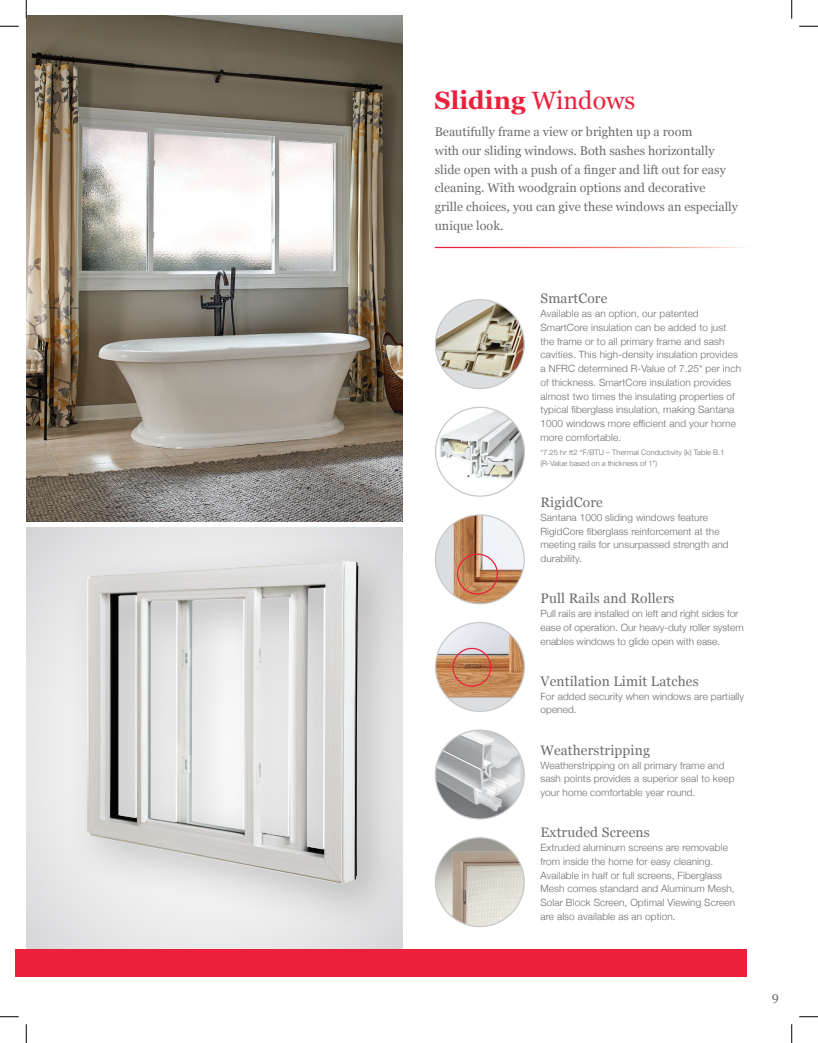
<style>
.page{position:relative;width:818px;height:1043px;background:#fff}
.page>*{position:absolute;margin:0;border:0;box-sizing:border-box;transform-origin:0 0}
.t1{font:700 25px "Georgia";color:#ec203b}
.t2{font:13.75px "Georgia";letter-spacing:.01em;color:#6c6d70}
.t3{font:12.5px/18.8px "Georgia";color:#6c6d70}
.t4{font:300 10px/13.8px "Helvetica Neue";letter-spacing:.01em;color:#6c6d70}
.t5{font:300 7.5px/11.2px "Helvetica Neue";letter-spacing:.01em;color:#6c6d70}
.s1{font-weight:400}
</style>
<div class="page">
<div style="left:26px;top:527px;width:376px;height:435px;background:#e5e6e7"></div>
<img style="left:26px;top:15px;width:376px;height:506px">
<div style="left:435px;top:300px;width:89px;height:88px;background:#dcdddf;border-radius:50%"></div>
<img style="left:435px;top:302px;width:88px;height:76px">
<img style="left:435px;top:730px;width:89px;height:89px;border-radius:44px">
<img style="left:435px;top:837px;width:89px;height:89px;border-radius:44px">
<img style="left:435px;top:407px;width:89px;height:89px;border-radius:44px">
<div style="left:435px;top:515px;width:89px;height:88px;background:#dcdddf;border-radius:50%"></div>
<img style="left:454px;top:516px;width:69px;height:87px">
<div style="left:457px;top:553px;width:41px;height:41px;border:1px solid #ec203b;border-radius:50%"></div>
<div style="left:435px;top:622px;width:89px;height:89px;background:#dcdddf;border-radius:50%"></div>
<img style="left:435px;top:622px;width:89px;height:75px">
<div style="left:452px;top:648px;width:39px;height:38px;border:1px solid #ec203b;border-radius:50%"></div>
<div style="left:15px;top:949px;width:731px;height:27px;background:#ec203b"></div>
<div style="left:64px;top:539px;width:344px;height:392px;background:#231f20;opacity:.24"></div>
<img style="left:87px;top:560px;width:271px;height:323px">
<svg style="left:0;top:25px;width:19px;height:2px"></svg>
<svg style="left:799px;top:25px;width:19px;height:2px"></svg>
<svg style="left:0;top:1016px;width:19px;height:1px"></svg>
<svg style="left:799px;top:1016px;width:19px;height:1px"></svg>
<svg style="left:25px;top:0;width:2px;height:19px"></svg>
<svg style="left:25px;top:1024px;width:2px;height:18px"></svg>
<svg style="left:791px;top:0;width:1px;height:19px"></svg>
<svg style="left:791px;top:1024px;width:1px;height:18px"></svg>
<p class="t1" style="left:434px;top:82px;width:202px">Sliding <span class="s1">Windows</span></p>
<p class="t3" style="left:435px;top:122px;width:305px">Beautifully frame a view or brighten up a room<br>with our sliding windows. Both sashes horizontally slide open with a push of a finger and lift out for easy cleaning. With woodgrain options and decorative<br>grille choices, you can give these windows an especially unique look.</p>
<p class="t2" style="left:540px;top:288px;width:68px">SmartCore</p>
<p class="t4" style="left:540px;top:306px;width:202px">Available as an option, our patented SmartCore insulation can be added to just the frame or to all primary frame and sash cavities. This high-density insulation provides a NFRC determined R-Value of 7.25* per inch of thickness. SmartCore insulation provides almost two times the insulating properties of typical fiberglass insulation, making Santana 1000 windows more efficient and your home more comfortable.</p>
<p class="t5" style="left:540px;top:446px;width:186px">*7.25 hr ft2 °F/BTU – Thermal Conductivity (k) Table B.1 (R-Value based on a thickness of 1”)</p>
<p class="t2" style="left:540px;top:492px;width:64px">RigidCore</p>
<p class="t4" style="left:540px;top:509px;width:190px">Santana 1000 sliding windows feature RigidCore fiberglass reinforcement at the meeting rails for unsurpassed strength and durability.</p>
<p class="t2" style="left:540px;top:588px;width:135px">Pull Rails and Rollers</p>
<p class="t4" style="left:540px;top:606px;width:205px">Pull rails are installed on left and right sides for ease of operation. Our heavy-duty roller system enables windows to glide open with ease.</p>
<p class="t2" style="left:540px;top:671px;width:160px">Ventilation Limit Latches</p>
<p class="t4" style="left:540px;top:688px;width:205px">For added security when windows are partially opened.</p>
<p class="t2" style="left:540px;top:740px;width:111px">Weatherstripping</p>
<p class="t4" style="left:540px;top:757px;width:195px">Weatherstripping on all primary frame and sash points provides a superior seal to keep your home comfortable year round.</p>
<p class="t2" style="left:540px;top:822px;width:111px">Extruded Screens</p>
<p class="t4" style="left:540px;top:839px;width:196px">Extruded aluminum screens are removable from inside the home for easy cleaning.<br>Available in half or full screens, Fiberglass Mesh comes standard and Aluminum Mesh, Solar Block Screen, Optimal Viewing Screen are also available as an option.</p>
<p class="t3" style="left:771px;top:987px;width:9px">9</p>
</div>
